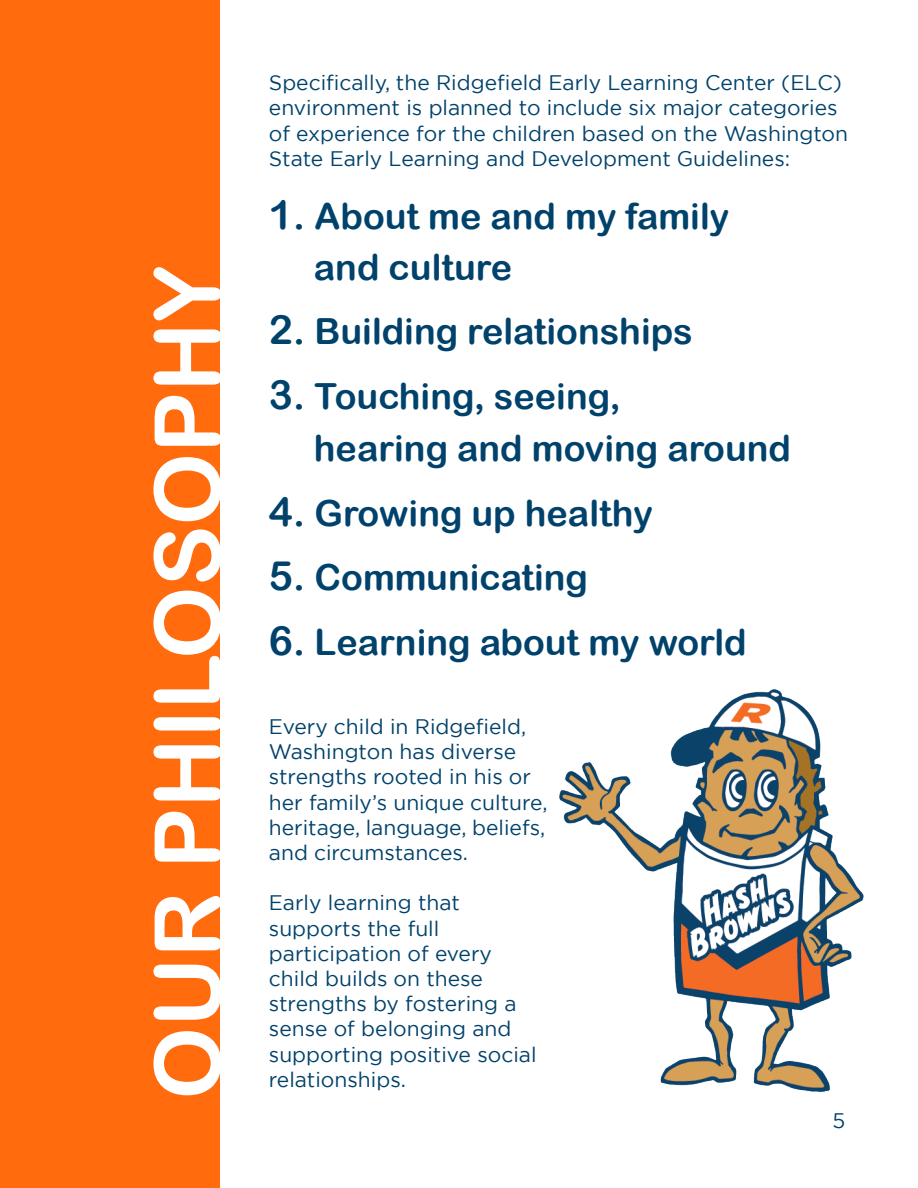
<style>
.page{position:relative;width:918px;height:1188px;background:#fff}
.page>*{position:absolute;margin:0;border:0;box-sizing:border-box;transform-origin:0 0}
.t1{font:91.5px "Arial Rounded MT Bold";color:#fff}
.t2{font:36px "Arial Rounded MT Bold";color:#00426b}
.t3{font:21px/25.2px "Gotham";color:#00426b}
.s1{font-size:40.5px}
</style>
<div class="page">
<div style="left:0;top:0;width:219px;height:1188px;background:#ff6b0d"></div>
<img style="left:559px;top:689px;width:305px;height:402px">
<p class="t1" style="left:134px;top:1099px;width:836px;rotate:-90deg">OUR PHILOSOPHY</p>
<p class="t3" style="left:269px;top:70px;width:581px">Specifically, the Ridgefield Early Learning Center (ELC) environment is planned to include six major categories of experience for the children based on the Washington State Early Learning and Development Guidelines:</p>
<p class="t2" style="left:269px;top:195px;width:462px"><span class="s1">1.</span> About me and my family</p>
<p class="t2" style="left:314px;top:246px;width:200px">and culture</p>
<p class="t2" style="left:269px;top:310px;width:425px"><span class="s1">2.</span> Building relationships</p>
<p class="t2" style="left:269px;top:375px;width:353px"><span class="s1">3.</span> Touching, seeing,</p>
<p class="t2" style="left:314px;top:427px;width:479px">hearing and moving around</p>
<p class="t2" style="left:269px;top:492px;width:386px"><span class="s1">4.</span> Growing up healthy</p>
<p class="t2" style="left:269px;top:556px;width:321px"><span class="s1">5.</span> Communicating</p>
<p class="t2" style="left:269px;top:621px;width:479px"><span class="s1">6.</span> Learning about my world</p>
<p class="t3" style="left:269px;top:713px;width:280px">Every child in Ridgefield,<br>Washington has diverse strengths rooted in his or her family’s unique culture, heritage, language, beliefs, and circumstances.</p>
<p class="t3" style="left:269px;top:890px;width:269px">Early learning that supports the full participation of every child builds on these strengths by fostering a sense of belonging and supporting positive social relationships.</p>
<p class="t3" style="left:832px;top:1108px;width:14px">5</p>
</div>
